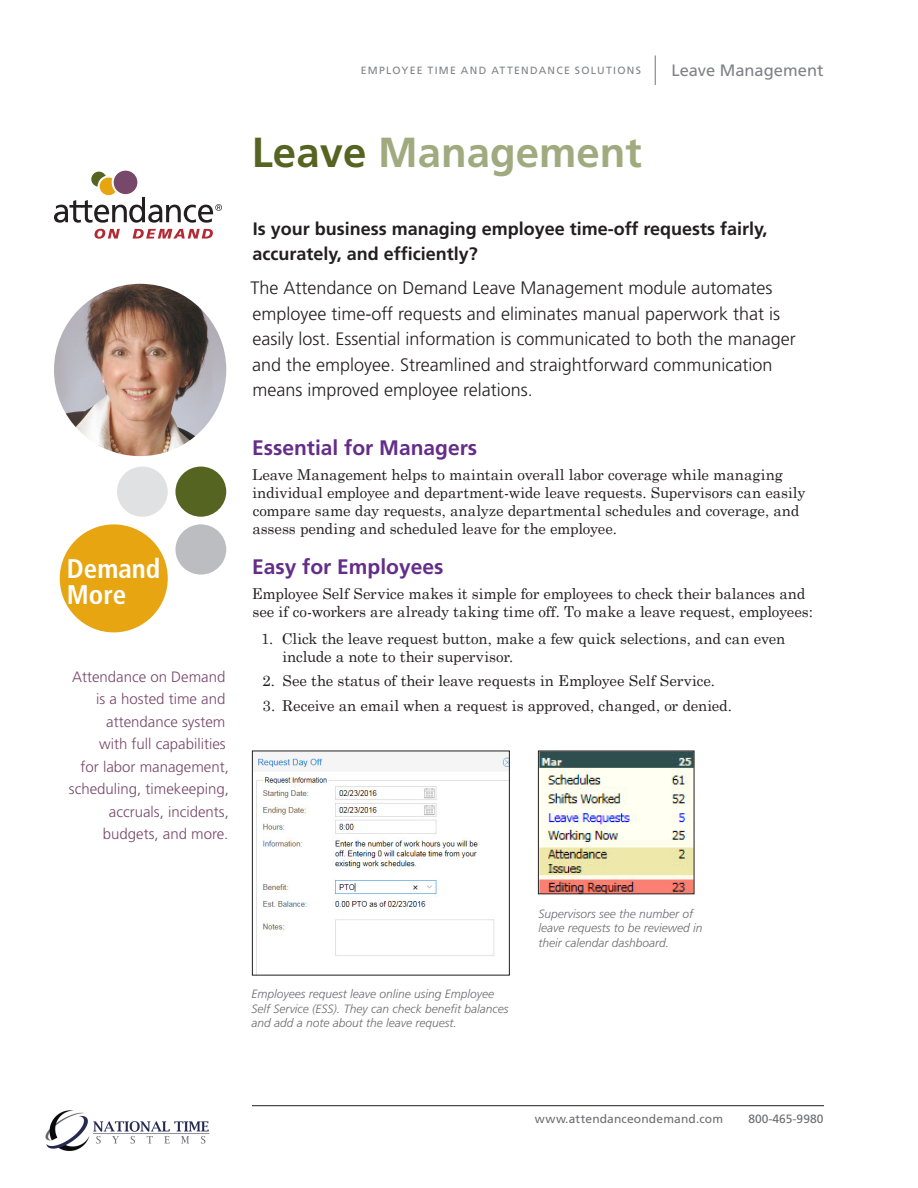
<style>
.page{position:relative;width:918px;height:1188px;background:#fff}
.page>*{position:absolute;margin:0;border:0;box-sizing:border-box;transform-origin:0 0}
.text{font:700 42px "Frutiger";color:#a1aa7f}
.Heading_1{font:700 condensed 27px "Frutiger";color:#fff}
.small_head{font:700 21px "Frutiger";color:#642d89}
.intro_paragraph{font:300 18px/25.5px "Frutiger";color:#231f20}
.intro_question{font:700 18px/25.5px "Frutiger";color:#231f20}
.header_file_name{font:16.5px "Frutiger";color:#808285}
.text-2{font:15px/18px "Century Schoolbook";letter-spacing:-.01em;color:#231f20}
.number_bullets{font:15px/18px "Century Schoolbook";letter-spacing:-.01em;color:#231f20}
.sidebar{font:300 15px/22.5px "Frutiger";color:#78486a;text-align:right}
.t1{font:italic 300 12px/14.4px "Frutiger";color:#6c6d70}
.t2{font:12px "Frutiger";letter-spacing:.01em;color:#6c6d70}
.header_file_name-2{font:10.5px "Frutiger";letter-spacing:.125em;color:#808285}
.s1{color:#566421}
</style>
<div class="page">
<svg style="left:655px;top:56px;width:1px;height:29px"></svg>
<hr style="left:252px;top:1105px;width:572px;height:1px;background:#231f20">
<svg style="left:95px;top:229px;width:25px;height:10px"></svg>
<svg style="left:133px;top:229px;width:80px;height:10px"></svg>
<svg style="left:54px;top:172px;width:168px;height:51px"></svg>
<div style="left:114px;top:171px;width:23px;height:23px;background:#78486a;border-radius:50%"></div>
<div style="left:117px;top:467px;width:51px;height:50px;background:#e0e1e3;border-radius:50%"></div>
<div style="left:175px;top:467px;width:51px;height:50px;background:#566421;border-radius:50%"></div>
<div style="left:60px;top:524px;width:108px;height:108px;background:#e7a512;border-radius:50%"></div>
<div style="left:175px;top:524px;width:51px;height:51px;background:#bcbdc0;border-radius:50%"></div>
<img style="left:54px;top:284px;width:172px;height:172px;border-radius:86px">
<img style="left:540px;top:753px;width:152px;height:139px">
<div style="left:538px;top:751px;width:156px;height:143px;border:1px solid #231f20"></div>
<img style="left:254px;top:753px;width:254px;height:221px">
<div style="left:252px;top:751px;width:258px;height:225px;border:1px solid #231f20"></div>
<img style="left:45px;top:1110px;width:165px;height:41px">
<p class="header_file_name-2" style="left:361px;top:64px;width:282px">EMPLOYEE TIME AND ATTENDANCE SOLUTIONS</p>
<p class="header_file_name" style="left:672px;top:61px;width:153px">Leave Management</p>
<p class="Heading_1" style="left:67px;top:553px;width:95px">Demand</p>
<p class="Heading_1" style="left:67px;top:578px;width:61px">More</p>
<p class="sidebar" style="left:69px;top:666px;width:162px">Attendance on Demand is a hosted time and attendance system<br>with full capabilities<br>for labor management, scheduling, timekeeping, accruals, incidents, budgets, and more.</p>
<p class="text" style="left:252px;top:127px;width:391px"><span class="s1">Leave</span> Management</p>
<p class="intro_question" style="left:253px;top:216px;width:516px">Is your business managing employee time-off requests fairly, accurately, and efficiently?</p>
<p class="intro_paragraph" style="left:250px;top:276px;width:547px">The Attendance on Demand Leave Management module automates employee time-off requests and eliminates manual paperwork that is easily lost. Essential information is communicated to both the manager and the employee. Streamlined and straightforward communication means improved employee relations.</p>
<p class="small_head" style="left:252px;top:435px;width:227px">Essential for Managers</p>
<p class="text-2" style="left:252px;top:465px;width:555px">Leave Management helps to maintain overall labor coverage while managing individual employee and department-wide leave requests. Supervisors can easily compare same day requests, analyze departmental schedules and coverage, and assess pending and scheduled leave for the employee.</p>
<p class="small_head" style="left:252px;top:555px;width:193px">Easy for Employees</p>
<p class="text-2" style="left:252px;top:584px;width:563px">Employee Self Service makes it simple for employees to check their balances and see if co-workers are already taking time off. To make a leave request, employees:</p>
<p class="number_bullets" style="left:282px;top:629px;width:504px;text-indent:-21px">1. Click the leave request button, make a few quick selections, and can even include a note to their supervisor.</p>
<p class="number_bullets" style="left:262px;top:672px;width:454px">2. See the status of their leave requests in Employee Self Service.</p>
<p class="number_bullets" style="left:262px;top:696px;width:471px">3. Receive an email when a request is approved, changed, or denied.</p>
<p class="t1" style="left:251px;top:987px;width:258px">Employees request leave online using Employee<br>Self Service (ESS). They can check benefit balances and add a note about the leave request.</p>
<p class="t1" style="left:538px;top:907px;width:166px">Supervisors see the number of leave requests to be reviewed in their calendar dashboard.</p>
<p class="t2" style="left:535px;top:1112px;width:190px">www.attendanceondemand.com</p>
<p class="t2" style="left:749px;top:1112px;width:76px">800-465-9980</p>
</div>
